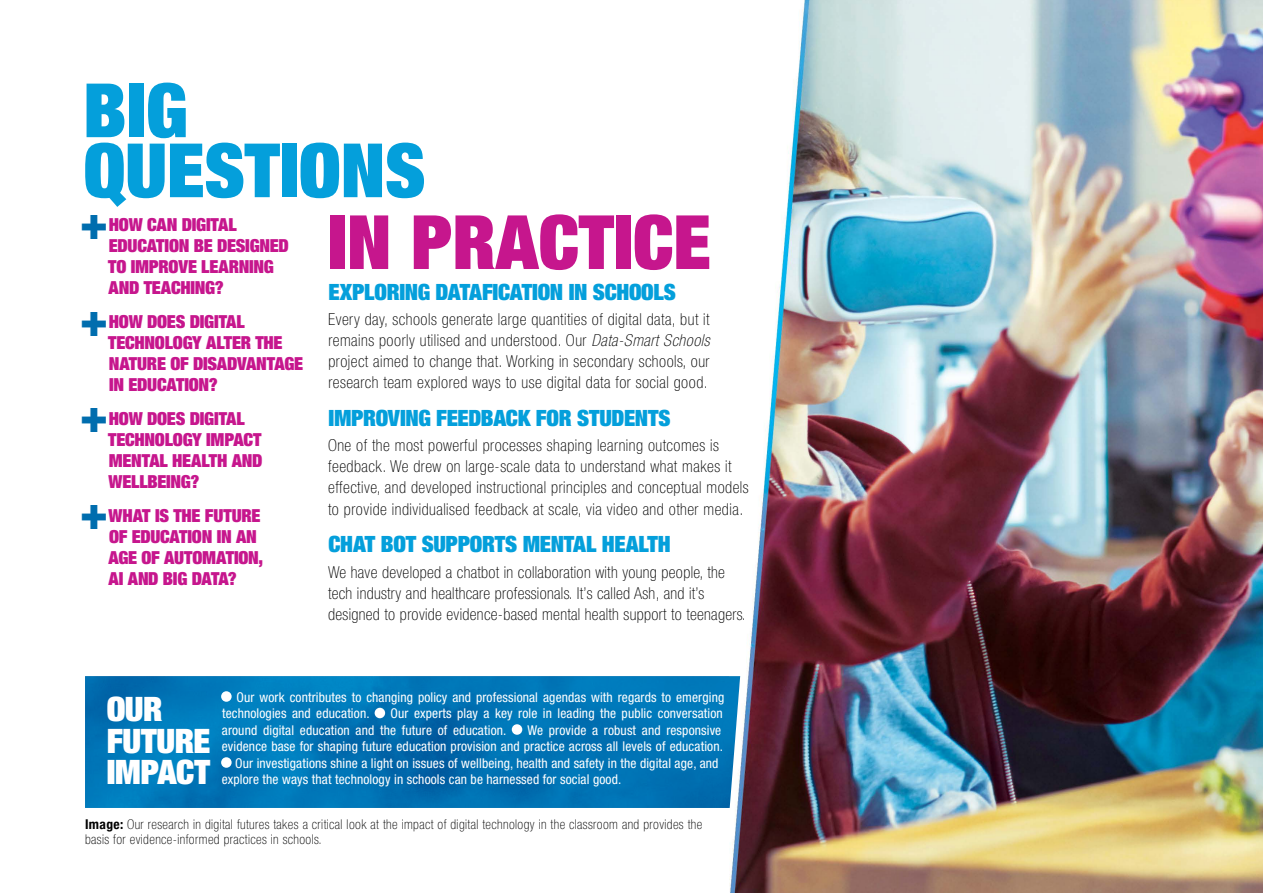
<style>
.page{position:relative;width:1263px;height:893px;background:#fff}
.page>*{position:absolute;margin:0;border:0;box-sizing:border-box;transform-origin:0 0}
.t1{font:900 expanded 75px/60px "Helvetica Neue";color:#049fdb}
.t2{font:900 expanded 75px "Helvetica Neue";color:#c6168d}
.t3{font:900 expanded 47.4px "Helvetica Neue";color:#006dae}
.t4{font:900 expanded 33.75px/31.5px "Helvetica Neue";letter-spacing:-.015em;color:#fff}
.t5{font:900 expanded 22.5px "Helvetica Neue";letter-spacing:-.015em;color:#049fdb}
.t6{font:900 expanded 18px/21px "Helvetica Neue";letter-spacing:-.015em;color:#c6168d}
.t7{font:100 condensed 16.5px/21px "Helvetica Neue";letter-spacing:.03em;color:#000}
.t8{font:condensed 13.5px/16.5px "Helvetica Neue";letter-spacing:.01em;color:#fff}
.t9{font:100 condensed 13.5px/15px "Helvetica Neue";letter-spacing:.03em;color:#000}
.s1{font-style:italic}
.s2{font-weight:700}
</style>
<div class="page">
<img style="left:729px;top:0;width:534px;height:893px">
<img style="left:85px;top:676px;width:655px;height:132px">
<div style="left:221px;top:691px;width:11px;height:11px;background:#fff;border-radius:50%"></div>
<div style="left:375px;top:708px;width:10px;height:10px;background:#fff;border-radius:50%"></div>
<div style="left:512px;top:724px;width:10px;height:11px;background:#fff;border-radius:50%"></div>
<div style="left:221px;top:757px;width:11px;height:11px;background:#fff;border-radius:50%"></div>
<h1 class="t1" style="left:84px;top:79px;width:343px">BIG<br>QUESTIONS</h1>
<h2 class="t3" style="left:80px;top:192px;width:30px">+</h2>
<p class="t6" style="left:108px;top:214px;width:182px">HOW CAN DIGITAL<br>EDUCATION BE DESIGNED<br>TO IMPROVE LEARNING<br>AND TEACHING?</p>
<h2 class="t3" style="left:80px;top:288px;width:30px">+</h2>
<p class="t6" style="left:108px;top:311px;width:196px">HOW DOES DIGITAL<br>TECHNOLOGY ALTER THE<br>NATURE OF DISADVANTAGE<br>IN EDUCATION?</p>
<h2 class="t3" style="left:80px;top:385px;width:30px">+</h2>
<p class="t6" style="left:108px;top:408px;width:156px">HOW DOES DIGITAL<br>TECHNOLOGY IMPACT<br>MENTAL HEALTH AND<br>WELLBEING?</p>
<h2 class="t3" style="left:80px;top:482px;width:30px">+</h2>
<p class="t6" style="left:108px;top:504px;width:156px">WHAT IS THE FUTURE<br>OF EDUCATION IN AN<br>AGE OF AUTOMATION,<br>AI AND BIG DATA?</p>
<h1 class="t2" style="left:327px;top:194px;width:385px">IN PRACTICE</h1>
<h3 class="t5" style="left:328px;top:278px;width:349px">EXPLORING DATAFICATION IN SCHOOLS</h3>
<p class="t7" style="left:328px;top:309px;width:383px;text-align:justify">Every day, schools generate large quantities of digital data, but it remains poorly utilised and understood. Our <span class="s1">Data-Smart Schools </span>project aimed to change that. Working in secondary schools, our research team explored ways to use digital data for social good.</p>
<h3 class="t5" style="left:329px;top:404px;width:343px">IMPROVING FEEDBACK FOR STUDENTS</h3>
<p class="t7" style="left:328px;top:435px;width:422px">One of the most powerful processes shaping learning outcomes is feedback. We drew on large-scale data to understand what makes it effective, and developed instructional principles and conceptual models to provide individualised feedback at scale, via video and other media.</p>
<h3 class="t5" style="left:329px;top:530px;width:344px">CHAT BOT SUPPORTS MENTAL HEALTH</h3>
<p class="t7" style="left:328px;top:561px;width:419px">We have developed a chatbot in collaboration with young people, the tech industry and healthcare professionals. It’s called Ash, and it’s designed to provide evidence-based mental health support to teenagers.</p>
<p class="t8" style="left:222px;top:689px;width:504px;text-indent:15px">Our work contributes to changing policy and professional agendas with regards to emerging technologies and education.</p>
<h3 class="t4" style="left:107px;top:693px;width:105px">OUR<br>FUTURE<br>IMPACT</h3>
<p class="t9" style="left:85px;top:817px;width:619px"><span class="s2">Image:</span> Our research in digital futures takes a critical look at the impact of digital technology in the classroom and provides the basis for evidence-informed practices in schools.</p>
<p class="t8" style="left:222px;top:705px;width:502px;text-indent:169px">Our experts play a key role in leading the public conversation around digital education and the future of education.</p>
<p class="t8" style="left:527px;top:722px;width:195px">We provide a robust and responsive</p>
<p class="t8" style="left:222px;top:738px;width:503px">evidence base for shaping future education provision and practice across all levels of education.</p>
<p class="t8" style="left:235px;top:755px;width:485px">Our investigations shine a light on issues of wellbeing, health and safety in the digital age, and</p>
<p class="t8" style="left:222px;top:771px;width:401px">explore the ways that technology in schools can be harnessed for social good.</p>
</div>
